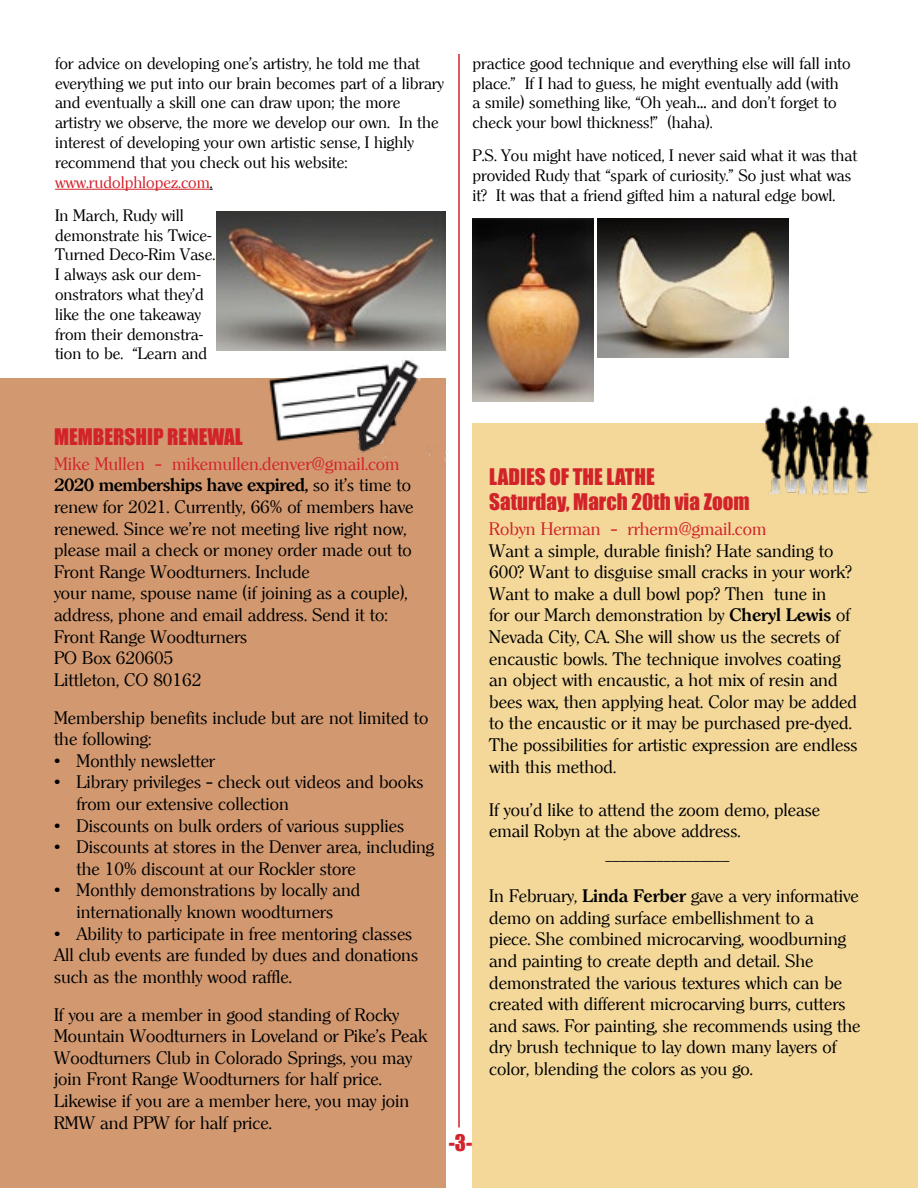
<style>
.page{position:relative;width:918px;height:1188px;background:#fff}
.page>*{position:absolute;margin:0;border:0;box-sizing:border-box;transform-origin:0 0}
.t1{font:21px/25.2px "Impact";color:#d2232a}
.t2{font:18px/21.6px "Clearly Roman";color:#000}
.t3{font:18px "Clearly Roman";color:#d2232a}
.t4{font:16.5px/19.8px "Clearly Roman";color:#000}
.s1{color:#d2232a}
.s2{font-weight:700}
</style>
<div class="page">
<div style="left:472px;top:423px;width:446px;height:765px;background:#f3d89a"></div>
<div style="left:0;top:379px;width:446px;height:809px;background:#d29971"></div>
<hr style="left:458px;top:54px;width:2px;height:1074px;background:#d2232a">
<img style="left:760px;top:405px;width:113px;height:90px">
<img style="left:247px;top:360px;width:201px;height:102px">
<hr style="left:55px;top:189px;width:155px;height:1px;background:#d2232a">
<img style="left:216px;top:211px;width:230px;height:140px">
<img style="left:473px;top:218px;width:120px;height:184px">
<img style="left:597px;top:218px;width:191px;height:139px">
<p class="t4" style="left:55px;top:53px;width:390px">for advice on developing one’s artistry, he told me that everything we put into our brain becomes part of a library and eventually a skill one can draw upon; the more artistry we observe, the more we develop our own. In the interest of developing your own artistic sense, I highly recommend that you check out his website: <span class="s1">www.rudolphlopez.com</span>.</p>
<p class="t4" style="left:55px;top:206px;width:162px">In March, Rudy will demonstrate his Twice-<br>Turned Deco-Rim Vase.<br>I always ask our dem&shy;onstrators what they’d like the one takeaway from their demonstra&shy;tion to be. “Learn and</p>
<p class="t1" style="left:54px;top:423px;width:190px">MEMBERSHIP RENEWAL</p>
<p class="t2" style="left:54px;top:453px;width:361px"><span class="s1">Mike Mullen – mikemullen.denver@gmail.com </span><span class="s2">2020 memberships have expired,</span> so it’s time to renew for 2021. Currently, 66% of members have renewed. Since we’re not meeting live right now, please mail a check or money order made out to Front Range Woodturners. Include<br>your name, spouse name (if joining as a couple), address, phone and email address. Send it to:<br>Front Range Woodturners<br>PO Box 620605<br>Littleton, CO 80162</p>
<p class="t2" style="left:54px;top:707px;width:376px">Membership benefits include but are not limited to the following:</p>
<p class="t2" style="left:54px;top:750px;width:163px">• Monthly newsletter</p>
<p class="t2" style="left:76px;top:772px;width:348px;text-indent:-22px">• Library privileges – check out videos and books from our extensive collection</p>
<p class="t2" style="left:54px;top:815px;width:352px">• Discounts on bulk orders of various supplies</p>
<p class="t2" style="left:76px;top:837px;width:359px;text-indent:-22px">• Discounts at stores in the Denver area, including the 10% discount at our Rockler store</p>
<p class="t2" style="left:54px;top:880px;width:308px;text-align:center">• Monthly demonstrations by locally and internationally known woodturners</p>
<p class="t2" style="left:54px;top:923px;width:366px">• Ability to participate in free mentoring classes<br>All club events are funded by dues and donations such as the monthly wood raffle.</p>
<p class="t2" style="left:54px;top:1004px;width:375px">If you are a member in good standing of Rocky Mountain Woodturners in Loveland or Pike’s Peak Woodturners Club in Colorado Springs, you may join Front Range Woodturners for half price.<br>Likewise if you are a member here, you may join RMW and PPW for half price.</p>
<p class="t4" style="left:472px;top:53px;width:380px">practice good technique and everything else will fall into place.” If I had to guess, he might eventually add (with a smile) something like, “Oh yeah… and don’t forget to check your bowl thickness!” (haha).</p>
<p class="t4" style="left:472px;top:146px;width:386px">P.S. You might have noticed, I never said what it was that provided Rudy that “spark of curiosity.” So just what was it? It was that a friend gifted him a natural edge bowl.</p>
<p class="t1" style="left:489px;top:463px;width:262px">LADIES OF THE LATHE<br>Saturday, March 20th via Zoom</p>
<p class="t3" style="left:489px;top:519px;width:279px">Robyn Herman – rrherm@gmail.com</p>
<p class="t2" style="left:489px;top:540px;width:370px">Want a simple, durable finish? Hate sanding to 600? Want to disguise small cracks in your work?<br>Want to make a dull bowl pop? Then tune in<br>for our March demonstration by <span class="s2">Cheryl Lewis</span> of Nevada City, CA. She will show us the secrets of encaustic bowls. The technique involves coating an object with encaustic, a hot mix of resin and bees wax, then applying heat. Color may be added to the encaustic or it may be purchased pre-dyed.<br>The possibilities for artistic expression are endless with this method.</p>
<p class="t2" style="left:489px;top:799px;width:333px">If you’d like to attend the zoom demo, please</p>
<p class="t2" style="left:489px;top:821px;width:253px">email Robyn at the above address.</p>
<p class="t2" style="left:606px;top:842px;width:125px">_________________</p>
<p class="t2" style="left:489px;top:886px;width:373px">In February, <span class="s2">Linda Ferber</span> gave a very informative demo on adding surface embellishment to a<br>piece. She combined microcarving, woodburning and painting to create depth and detail. She demonstrated the various textures which can be created with different microcarving burrs, cutters and saws. For painting, she recommends using the dry brush technique to lay down many layers of color, blending the colors as you go.</p>
<p class="t1" style="left:449px;top:1130px;width:25px">-3-</p>
</div>
